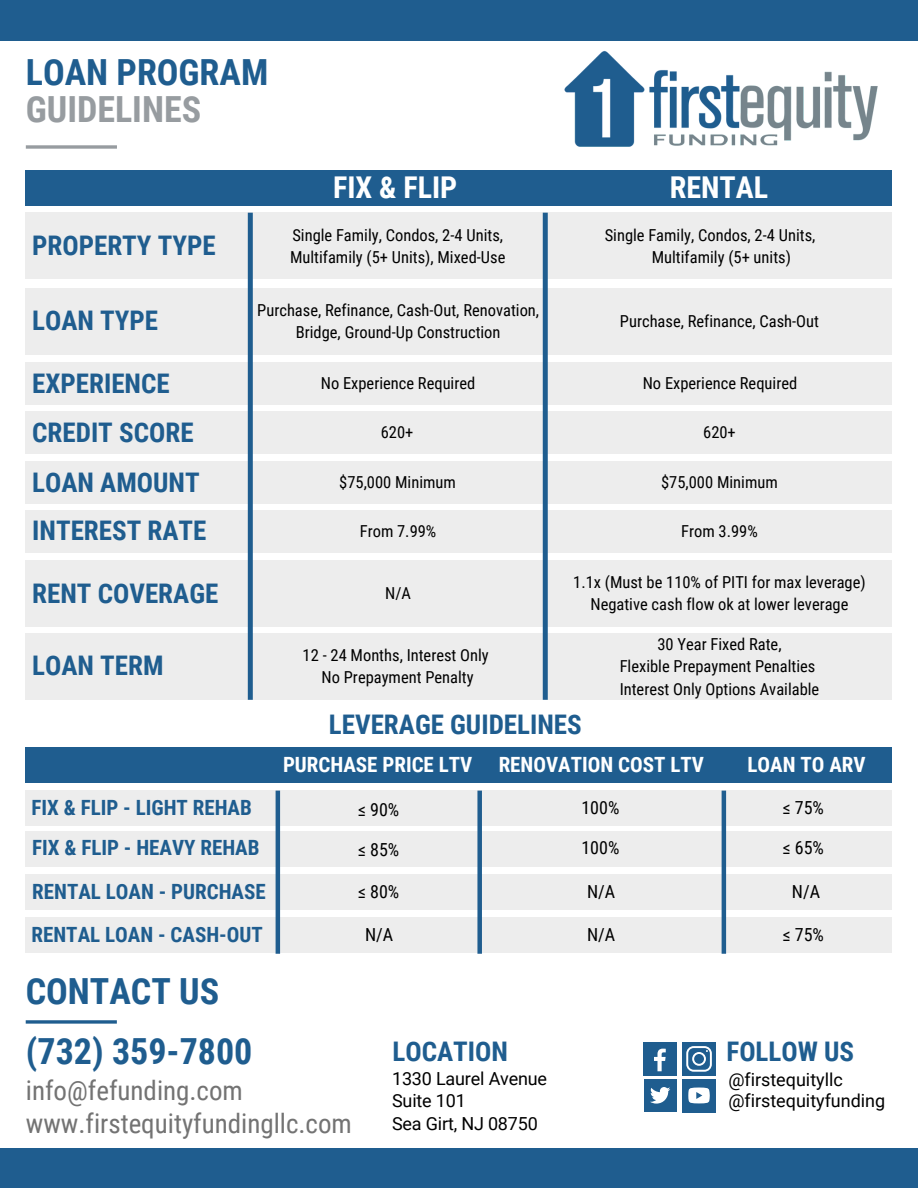
<style>
.page{position:relative;width:918px;height:1188px;background:#fff}
.page>*{position:absolute;margin:0;border:0;box-sizing:border-box;transform-origin:0 0}
.t1{font:700 36px "Roboto Condensed";color:#1f5d8f}
.t2{font:700 36px "Roboto Condensed";color:#979ca0}
.t3{font:700 30px "Roboto Condensed";color:#fff}
.t4{font:700 27px "Roboto Condensed";color:#1f5d8f}
.t5{font:27px "Roboto Condensed";color:#737373}
.t6{font:700 21px "Roboto Condensed";color:#1f5d8f}
.t7{font:700 21px "Roboto Condensed";color:#fff}
.t8{font:18px "Roboto";color:#000}
.t9{font:18px "Roboto Condensed";color:#000}
.t10{font:16.5px/22.5px "Roboto Condensed";color:#000}
</style>
<div class="page">
<div style="left:0;top:0;width:918px;height:40px;background:#1f5d8f"></div>
<div style="left:0;top:1148px;width:918px;height:40px;background:#1f5d8f"></div>
<img style="left:554px;top:40px;width:339px;height:107px">
<svg style="left:26px;top:145px;width:91px;height:4px"></svg>
<svg style="left:26px;top:1020px;width:91px;height:4px"></svg>
<div style="left:644px;top:1079px;width:32px;height:33px;background:#1f5d8f"></div>
<svg style="left:650px;top:1087px;width:20px;height:17px"></svg>
<div style="left:683px;top:1042px;width:33px;height:33px;background:#1f5d8f"></div>
<svg style="left:686px;top:1046px;width:26px;height:26px"></svg>
<div style="left:683px;top:1079px;width:33px;height:33px;background:#1f5d8f"></div>
<svg style="left:688px;top:1088px;width:22px;height:15px"></svg>
<div style="left:644px;top:1042px;width:33px;height:33px;background:#1f5d8f"></div>
<svg style="left:654px;top:1049px;width:12px;height:22px"></svg>
<div style="left:26px;top:213px;width:866px;height:66px;background:#ededed"></div>
<div style="left:26px;top:633px;width:866px;height:66px;background:#ededed"></div>
<div style="left:26px;top:170px;width:866px;height:36px;background:#1f5d8f"></div>
<div style="left:26px;top:362px;width:866px;height:43px;background:#ededed"></div>
<div style="left:26px;top:288px;width:866px;height:66px;background:#ededed"></div>
<div style="left:26px;top:560px;width:866px;height:66px;background:#ededed"></div>
<div style="left:26px;top:510px;width:866px;height:43px;background:#ededed"></div>
<div style="left:26px;top:461px;width:866px;height:43px;background:#ededed"></div>
<div style="left:26px;top:411px;width:866px;height:43px;background:#ededed"></div>
<div style="left:248px;top:213px;width:5px;height:487px;background:#1f5d8f"></div>
<div style="left:543px;top:213px;width:5px;height:487px;background:#1f5d8f"></div>
<div style="left:26px;top:790px;width:866px;height:36px;background:#ededed"></div>
<div style="left:26px;top:831px;width:866px;height:36px;background:#ededed"></div>
<div style="left:26px;top:874px;width:866px;height:36px;background:#ededed"></div>
<div style="left:26px;top:917px;width:866px;height:36px;background:#ededed"></div>
<div style="left:26px;top:747px;width:866px;height:36px;background:#1f5d8f"></div>
<hr style="left:276px;top:791px;width:4px;height:163px;background:#1f5d8f">
<div style="left:477px;top:791px;width:5px;height:163px;background:#1f5d8f"></div>
<hr style="left:722px;top:791px;width:4px;height:163px;background:#1f5d8f">
<p class="t1" style="left:26px;top:52px;width:244px">LOAN PROGRAM</p>
<p class="t2" style="left:26px;top:89px;width:177px">GUIDELINES</p>
<p class="t3" style="left:333px;top:170px;width:126px">FIX &amp; FLIP</p>
<p class="t3" style="left:670px;top:170px;width:100px">RENTAL</p>
<p class="t4" style="left:32px;top:230px;width:185px">PROPERTY TYPE</p>
<p class="t4" style="left:32px;top:305px;width:127px">LOAN TYPE</p>
<p class="t4" style="left:32px;top:368px;width:139px">EXPERIENCE</p>
<p class="t4" style="left:32px;top:417px;width:163px">CREDIT SCORE</p>
<p class="t4" style="left:32px;top:467px;width:169px">LOAN AMOUNT</p>
<p class="t4" style="left:32px;top:515px;width:176px">INTEREST RATE</p>
<p class="t4" style="left:32px;top:577px;width:188px">RENT COVERAGE</p>
<p class="t4" style="left:32px;top:650px;width:133px">LOAN TERM</p>
<p class="t10" style="left:290px;top:224px;width:217px">Single Family, Condos, 2-4 Units,<br>Multifamily (5+ Units), Mixed-Use</p>
<p class="t10" style="left:652px;top:224px;width:165px;text-indent:-47px">Single Family, Condos, 2-4 Units,<br>Multifamily (5+ units)</p>
<p class="t10" style="left:257px;top:299px;width:283px;text-align:center">Purchase, Refinance, Cash-Out, Renovation,<br>Bridge, Ground-Up Construction</p>
<p class="t10" style="left:620px;top:310px;width:201px">Purchase, Refinance, Cash-Out</p>
<p class="t10" style="left:321px;top:372px;width:156px">No Experience Required</p>
<p class="t10" style="left:643px;top:372px;width:156px">No Experience Required</p>
<p class="t10" style="left:381px;top:421px;width:34px">620+</p>
<p class="t10" style="left:703px;top:421px;width:34px">620+</p>
<p class="t10" style="left:339px;top:471px;width:118px">$75,000 Minimum</p>
<p class="t10" style="left:661px;top:471px;width:118px">$75,000 Minimum</p>
<p class="t10" style="left:360px;top:520px;width:78px">From 7.99%</p>
<p class="t10" style="left:681px;top:520px;width:78px">From 3.99%</p>
<p class="t10" style="left:385px;top:582px;width:27px">N/A</p>
<p class="t10" style="left:303px;top:644px;width:188px">12 - 24 Months, Interest Only</p>
<p class="t10" style="left:322px;top:666px;width:154px">No Prepayment Penalty</p>
<p class="t10" style="left:573px;top:571px;width:294px">1.1x (Must be 110% of PITI for max leverage)</p>
<p class="t10" style="left:591px;top:594px;width:260px">Negative cash flow ok at lower leverage</p>
<p class="t10" style="left:657px;top:633px;width:126px">30 Year Fixed Rate,</p>
<p class="t10" style="left:620px;top:655px;width:197px">Flexible Prepayment Penalties</p>
<p class="t10" style="left:620px;top:678px;width:201px">Interest Only Options Available</p>
<p class="t4" style="left:329px;top:709px;width:254px">LEVERAGE GUIDELINES</p>
<p class="t7" style="left:283px;top:752px;width:191px">PURCHASE PRICE LTV</p>
<p class="t7" style="left:499px;top:752px;width:207px">RENOVATION COST LTV</p>
<p class="t7" style="left:748px;top:752px;width:120px">LOAN TO ARV</p>
<p class="t6" style="left:32px;top:795px;width:222px">FIX &amp; FLIP - LIGHT REHAB</p>
<p class="t6" style="left:32px;top:836px;width:229px">FIX &amp; FLIP - HEAVY REHAB</p>
<p class="t6" style="left:32px;top:879px;width:235px">RENTAL LOAN - PURCHASE</p>
<p class="t6" style="left:32px;top:922px;width:233px">RENTAL LOAN - CASH-OUT</p>
<p class="t1" style="left:26px;top:971px;width:195px">CONTACT US</p>
<p class="t9" style="left:358px;top:800px;width:43px">≤ 90%</p>
<p class="t9" style="left:358px;top:840px;width:43px">≤ 85%</p>
<p class="t9" style="left:358px;top:881px;width:43px">≤ 80%</p>
<p class="t9" style="left:365px;top:925px;width:30px">N/A</p>
<p class="t9" style="left:581px;top:798px;width:39px">100%</p>
<p class="t9" style="left:581px;top:838px;width:39px">100%</p>
<p class="t9" style="left:587px;top:881px;width:30px">N/A</p>
<p class="t9" style="left:587px;top:924px;width:30px">N/A</p>
<p class="t9" style="left:783px;top:798px;width:43px">≤ 75%</p>
<p class="t9" style="left:783px;top:838px;width:43px">≤ 65%</p>
<p class="t9" style="left:792px;top:882px;width:30px">N/A</p>
<p class="t9" style="left:783px;top:924px;width:43px">≤ 75%</p>
<p class="t1" style="left:26px;top:1031px;width:228px">(732) 359-7800</p>
<p class="t4" style="left:393px;top:1036px;width:117px">LOCATION</p>
<p class="t4" style="left:727px;top:1036px;width:129px">FOLLOW US</p>
<p class="t8" style="left:392px;top:1068px;width:157px">1330 Laurel Avenue</p>
<p class="t8" style="left:392px;top:1090px;width:75px">Suite 101</p>
<p class="t8" style="left:392px;top:1113px;width:147px">Sea Girt, NJ 08750</p>
<p class="t5" style="left:26px;top:1075px;width:219px">info@fefunding.com</p>
<p class="t8" style="left:728px;top:1069px;width:116px">@firstequityllc</p>
<p class="t8" style="left:728px;top:1090px;width:158px">@firstequityfunding</p>
<p class="t5" style="left:26px;top:1108px;width:328px">www.firstequityfundingllc.com</p>
</div>
